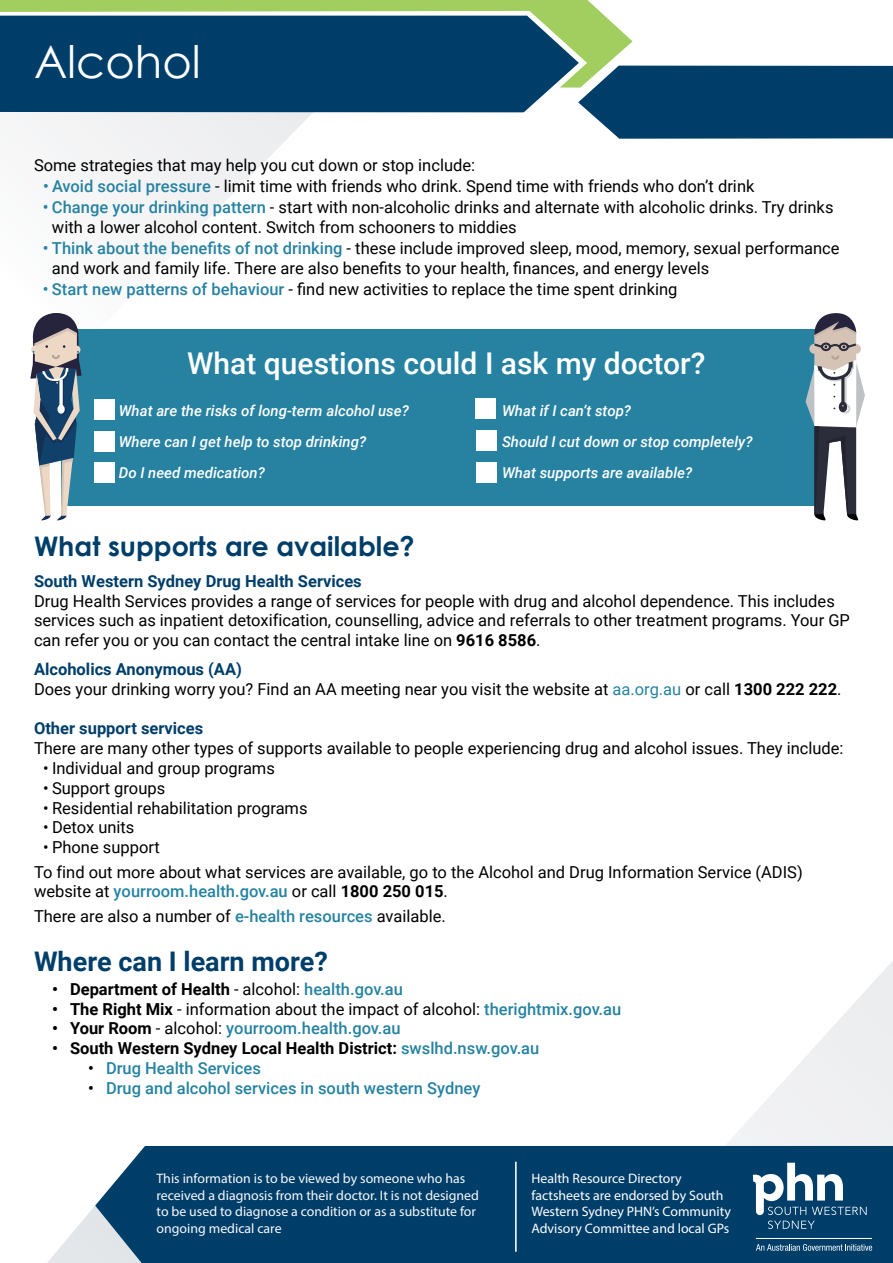
<style>
.page{position:relative;width:893px;height:1263px;background:#fff}
.page>*{position:absolute;margin:0;border:0;box-sizing:border-box;transform-origin:0 0}
.t1{font:45px "Century Gothic";color:#fff}
.t2{font:500 30px "Roboto";color:#fff}
.t3{font:700 27px "Century Gothic";color:#003e6a}
.t4{font:700 27px "Roboto";color:#003e6a}
.t5{font:16.5px/19.8px "Roboto";color:#000}
.t6{font:16.5px/19.8px "Roboto";color:#000101}
.t7{font:500 16.5px "Roboto";color:#2683a1}
.t8{font:700 16.5px "Roboto";color:#000}
.t9{font:700 16.5px "Roboto";color:#003e6a}
.t10{font:italic 500 15px/31.2px "Roboto";color:#fff}
.t11{font:13.8px/16.5px "Myriad Pro";color:#f9f9fa}
.t12{font:13.8px/16.5px "Myriad Pro";color:#fff}
.s1{font-weight:500;color:#2782a2}
.s2{font-weight:700}
.s3{font-weight:700;color:#003e6a}
.s4{color:#2683a1}
.s5{color:#000101}
.s6{font-weight:700;color:#000101}
.s7{font-weight:500;color:#2683a1}
.s8{font-weight:400}
.s9{font-weight:700;color:#000}
.s10{font-weight:400;color:#000}
.s11{color:#000}
</style>
<div class="page">
<svg style="left:725px;top:961px;width:168px;height:185px"></svg>
<svg style="left:47px;top:1206px;width:48px;height:57px"></svg>
<div style="left:95px;top:1146px;width:798px;height:117px;background:#003e6a"></div>
<svg style="left:753px;top:1163px;width:114px;height:66px"></svg>
<svg style="left:756px;top:1244px;width:116px;height:7px"></svg>
<hr style="left:515px;top:1162px;width:2px;height:90px;background:#fff">
<svg style="left:14px;top:114px;width:297px;height:143px"></svg>
<div style="left:587px;top:66px;width:306px;height:73px;background:#003e6a"></div>
<svg style="left:0;top:0;width:634px;height:88px;background:#a6cd77"></svg>
<svg style="left:0;top:11px;width:587px;height:103px;background:#1a5275"></svg>
<div style="left:61px;top:329px;width:761px;height:176px;background:#2782a2"></div>
<div style="left:95px;top:399px;width:20px;height:20px;background:#fff"></div>
<div style="left:95px;top:431px;width:20px;height:20px;background:#fff"></div>
<div style="left:95px;top:463px;width:20px;height:20px;background:#fff"></div>
<div style="left:475px;top:398px;width:20px;height:20px;background:#fff"></div>
<div style="left:477px;top:430px;width:20px;height:20px;background:#fff"></div>
<div style="left:477px;top:462px;width:20px;height:20px;background:#fff"></div>
<svg style="left:30px;top:313px;width:52px;height:208px"></svg>
<svg style="left:805px;top:313px;width:60px;height:208px"></svg>
<h1 class="t1" style="left:34px;top:30px;width:168px">Alcohol</h1>
<p class="t5" style="left:34px;top:154px;width:443px">Some strategies that may help you cut down or stop include:</p>
<p class="t5" style="left:43px;top:176px;width:713px"><span class="s1">• Avoid social pressure</span> - limit time with friends who drink. Spend time with friends who don’t drink</p>
<p class="t5" style="left:52px;top:197px;width:783px;text-indent:-9px"><span class="s1">• Change your drinking pattern</span> - start with non-alcoholic drinks and alternate with alcoholic drinks. Try drinks with a lower alcohol content. Switch from schooners to middies</p>
<p class="t5" style="left:52px;top:238px;width:789px;text-indent:-9px"><span class="s1">• Think about the benefits of not drinking</span> - these include improved sleep, mood, memory, sexual performance and work and family life. There are also benefits to your health, finances, and energy levels</p>
<p class="t5" style="left:43px;top:279px;width:636px"><span class="s1">• Start new patterns of behaviour</span> - find new activities to replace the time spent drinking</p>
<h2 class="t2" style="left:187px;top:342px;width:520px">What questions could I ask my doctor?</h2>
<p class="t10" style="left:119px;top:394px;width:292px">What are the risks of long-term alcohol use?<br>Where can I get help to stop drinking?<br>Do I need medication?</p>
<p class="t10" style="left:502px;top:394px;width:252px">What if I can’t stop?<br>Should I cut down or stop completely?<br>What supports are available?</p>
<h3 class="t3" style="left:34px;top:526px;width:382px">What supports are available?</h3>
<p class="t9" style="left:34px;top:569px;width:329px">South Western Sydney Drug Health Services</p>
<p class="t6" style="left:34px;top:590px;width:817px">Drug Health Services provides a range of services for people with drug and alcohol dependence. This includes services such as inpatient detoxification, counselling, advice and referrals to other treatment programs. Your GP can refer you or you can contact the central intake line on <span class="s2">9616 8586</span>.</p>
<p class="t5" style="left:34px;top:659px;width:809px"><span class="s3">Alcoholics Anonymous (AA)<br></span>Does your drinking worry you? Find an AA meeting near you visit the website at <span class="s4">aa.org.au</span> <span class="s5">or call</span> <span class="s6">1300 222 222</span><span class="s5">.</span></p>
<p class="t9" style="left:34px;top:717px;width:171px">Other support services</p>
<p class="t6" style="left:34px;top:738px;width:811px">There are many other types of supports available to people experiencing drug and alcohol issues. They include:</p>
<p class="t6" style="left:43px;top:758px;width:233px">• Individual and group programs</p>
<p class="t6" style="left:43px;top:777px;width:124px">• Support groups</p>
<p class="t6" style="left:43px;top:797px;width:266px">• Residential rehabilitation programs</p>
<p class="t6" style="left:43px;top:817px;width:93px">• Detox units</p>
<p class="t6" style="left:34px;top:834px;width:770px;line-height:24.3px;text-indent:9px">• Phone support<br>To find out more about what services are available, go to the Alcohol and Drug Information Service (ADIS)</p>
<p class="t6" style="left:34px;top:879px;width:415px;line-height:24.3px">website at <span class="s7">yourroom.health.gov.au</span> or call <span class="s2">1800 250 015</span>.<br>There are also a number of <span class="s7">e-health resources</span> available.</p>
<h3 class="t4" style="left:34px;top:942px;width:296px">Where can I learn more?</h3>
<p class="t8" style="left:52px;top:977px;width:352px">• Department of Health <span class="s8">- alcohol:</span> <span class="s7">health.gov.au</span></p>
<p class="t5" style="left:52px;top:998px;width:571px"><span class="s2">• The Right Mix</span> - information about the impact of alcohol: <span class="s7">therightmix.gov.au</span></p>
<p class="t7" style="left:52px;top:1017px;width:350px"><span class="s9">• Your Room</span> <span class="s10">- alcohol:</span> yourroom.health.gov.au</p>
<p class="t8" style="left:52px;top:1037px;width:489px">• South Western Sydney Local Health District: <span class="s7">swslhd.nsw.gov.au</span></p>
<p class="t7" style="left:88px;top:1056px;width:174px"><span class="s11">•</span> Drug Health Services</p>
<p class="t7" style="left:88px;top:1076px;width:394px"><span class="s11">•</span> Drug and alcohol services in south western Sydney</p>
<p class="t11" style="left:157px;top:1170px;width:324px">This information is to be viewed by someone who has received a diagnosis from their doctor. It is not designed to be used to diagnose a condition or as a substitute for ongoing medical care</p>
<p class="t12" style="left:531px;top:1170px;width:201px">Health Resource Directory factsheets are endorsed by South<br>Western Sydney PHN’s Community<br>Advisory Committee and local GPs</p>
</div>
